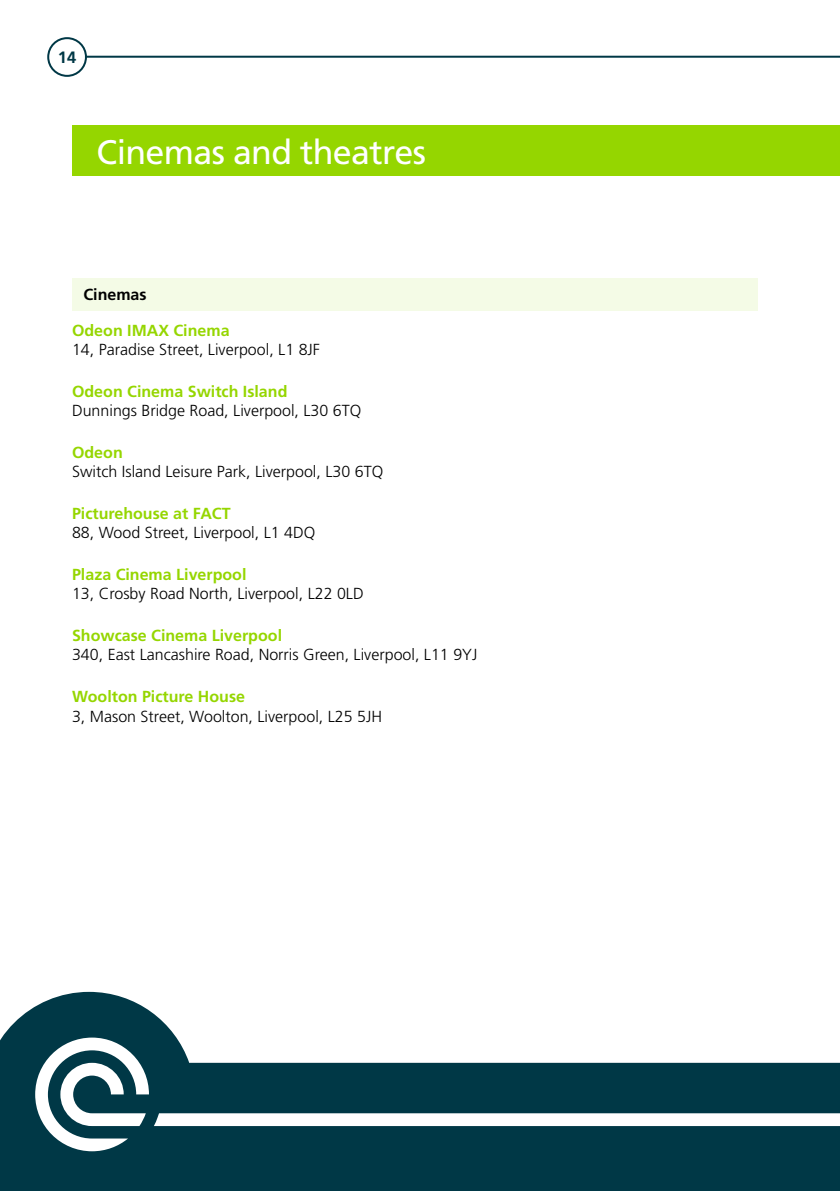
<style>
.page{position:relative;width:840px;height:1191px;background:#fff}
.page>*{position:absolute;margin:0;border:0;box-sizing:border-box;transform-origin:0 0}
.t1{font:34px "Frutiger";letter-spacing:-.02em;color:#fff}
.t2{font:700 16.4px "Frutiger";color:#003846}
.t3{font:300 16px "Frutiger";color:#000}
.t4{font:700 16px "Frutiger";color:#95d600}
.t5{font:700 16px "Frutiger";color:#000}
</style>
<div class="page">
<svg style="left:0;top:992px;width:839px;height:199px;fill:#003846"></svg>
<hr style="left:67px;top:56px;width:772px;height:2px;background:#003846">
<div style="left:48px;top:38px;width:38px;height:38px;background:#fff;border-radius:50%"></div>
<div style="left:47px;top:37px;width:40px;height:40px;border:2px solid #003846;border-radius:50%"></div>
<svg style="left:35px;top:1037px;width:804px;height:114px"></svg>
<div style="left:72px;top:126px;width:767px;height:50px;background:#95d600"></div>
<div style="left:72px;top:278px;width:685px;height:32px;background:#f4fbe6"></div>
<p class="t2" style="left:58px;top:48px;width:20px">14</p>
<h1 class="t1" style="left:97px;top:132px;width:331px">Cinemas and theatres</h1>
<p class="t5" style="left:83px;top:284px;width:65px">Cinemas</p>
<p class="t4" style="left:72px;top:321px;width:159px">Odeon IMAX Cinema</p>
<p class="t3" style="left:72px;top:340px;width:249px">14, Paradise Street, Liverpool, L1 8JF</p>
<p class="t4" style="left:72px;top:382px;width:217px">Odeon Cinema Switch Island</p>
<p class="t3" style="left:72px;top:401px;width:290px">Dunnings Bridge Road, Liverpool, L30 6TQ</p>
<p class="t4" style="left:72px;top:443px;width:52px">Odeon</p>
<p class="t3" style="left:72px;top:462px;width:312px">Switch Island Leisure Park, Liverpool, L30 6TQ</p>
<p class="t4" style="left:72px;top:504px;width:160px">Picturehouse at FACT</p>
<p class="t3" style="left:72px;top:523px;width:245px">88, Wood Street, Liverpool, L1 4DQ</p>
<p class="t4" style="left:72px;top:565px;width:176px">Plaza Cinema Liverpool</p>
<p class="t3" style="left:72px;top:585px;width:293px">13, Crosby Road North, Liverpool, L22 0LD</p>
<p class="t4" style="left:72px;top:626px;width:211px">Showcase Cinema Liverpool</p>
<p class="t3" style="left:72px;top:646px;width:406px">340, East Lancashire Road, Norris Green, Liverpool, L11 9YJ</p>
<p class="t4" style="left:72px;top:687px;width:174px">Woolton Picture House</p>
<p class="t3" style="left:72px;top:707px;width:311px">3, Mason Street, Woolton, Liverpool, L25 5JH</p>
</div>
